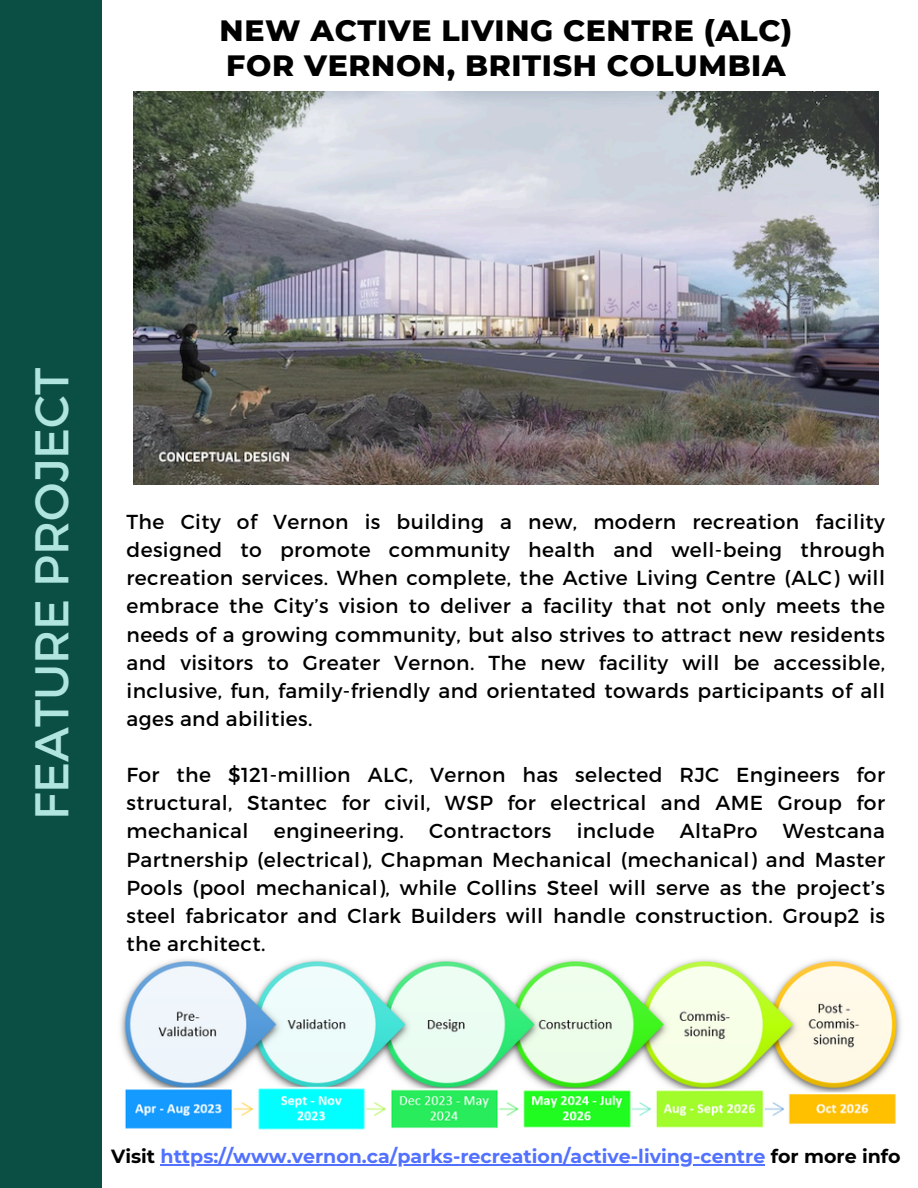
<style>
.page{position:relative;width:918px;height:1188px;background:#fff}
.page>*{position:absolute;margin:0;border:0;box-sizing:border-box;transform-origin:0 0}
.t1{font:47.25px "Montserrat";color:#b0e4de}
.t2{font:800 30px/34.8px "Montserrat";letter-spacing:.02em;color:#000}
.t3{font:20.25px/28.2px "Montserrat";letter-spacing:.02em;color:#000;text-align:justify}
.t4{font:700 19.05px "Montserrat";color:#5271ff}
.s1{color:#000}
</style>
<div class="page">
<div style="left:0;top:0;width:101px;height:1188px;background:#0a4e44"></div>
<img style="left:134px;top:92px;width:745px;height:392px">
<img style="left:120px;top:959px;width:781px;height:171px">
<hr style="left:161px;top:1164px;width:604px;height:2px;background:#5271ff">
<p class="t2" style="left:220px;top:13px;width:574px">NEW ACTIVE LIVING CENTRE (ALC)<br>FOR VERNON, BRITISH COLUMBIA</p>
<p class="t1" style="left:21px;top:820px;width:454px;rotate:-90deg">FEATURE PROJECT</p>
<p class="t3" style="left:127px;top:507px;width:760px">The City of Vernon is building a new, modern recreation facility designed to promote community health and well-being through recreation services. When complete, the Active Living Centre (ALC) will embrace the City’s vision to deliver a facility that not only meets the needs of a growing community, but also strives to attract new residents and visitors to Greater Vernon. The new facility will be accessible, inclusive, fun, family-friendly and orientated towards participants of all ages and abilities.</p>
<p class="t3" style="left:127px;top:760px;width:760px">For the $121-million ALC, Vernon has selected RJC Engineers for structural, Stantec for civil, WSP for electrical and AME Group for mechanical engineering. Contractors include AltaPro Westcana Partnership (electrical), Chapman Mechanical (mechanical) and Master Pools (pool mechanical), while Collins Steel will serve as the project’s steel fabricator and Clark Builders will handle construction. Group2 is the architect.</p>
<h3 class="t4" style="left:111px;top:1145px;width:791px"><span class="s1">Visit</span> https://www.vernon.ca/parks-recreation/active-living-centre <span class="s1">for more info</span></h3>
</div>
